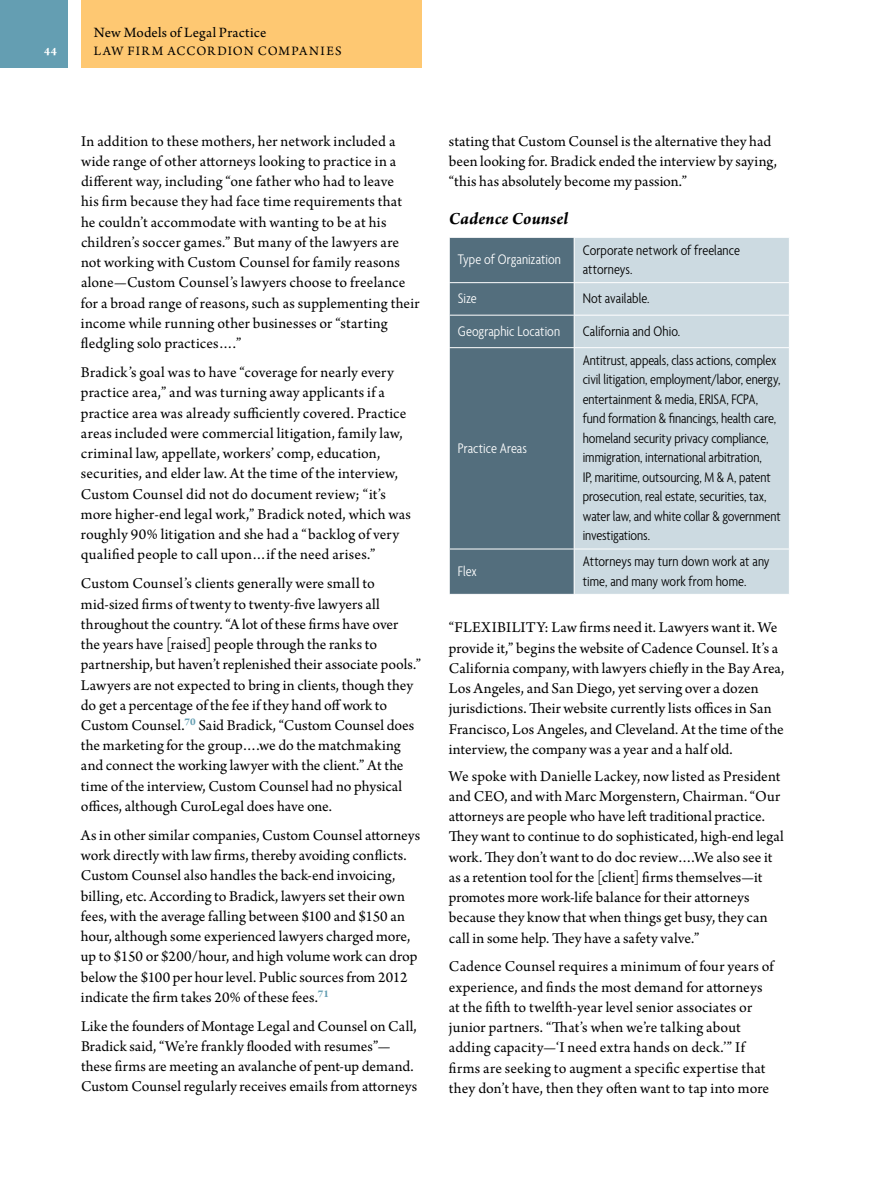
<style>
.page{position:relative;width:891px;height:1188px;background:#fff}
.page>*{position:absolute;margin:0;border:0;box-sizing:border-box;transform-origin:0 0}
.t1{font:italic 700 18px "Arno Pro";letter-spacing:.005em;color:#000}
.t2{font:15.75px/20.2px "Arno Pro";letter-spacing:.01em;color:#000}
.t3{font:300 condensed 15px/19.5px "Agenda";letter-spacing:-.005em;color:#000}
.t4{font:300 condensed 15px "Agenda";color:#fff}
.t5{font:15px "Arno Pro";letter-spacing:.01em;color:#000}
.t6{font:13.5px "Arno Pro";letter-spacing:.19em;color:#000}
.t7{font:700 12px "Arno Pro";color:#fff}
</style>
<div class="page">
<div style="left:0;top:0;width:68px;height:68px;background:#649eb2"></div>
<div style="left:81px;top:0;width:341px;height:68px;background:#fec872"></div>
<div style="left:450px;top:238px;width:124px;height:356px;background:#536e7d"></div>
<div style="left:575px;top:238px;width:214px;height:356px;background:#ccdae1"></div>
<hr style="left:449px;top:282px;width:125px;height:1px;background:#fff">
<hr style="left:574px;top:282px;width:216px;height:1px;background:#fff">
<hr style="left:449px;top:315px;width:125px;height:1px;background:#fff">
<hr style="left:574px;top:315px;width:216px;height:1px;background:#fff">
<hr style="left:449px;top:347px;width:125px;height:1px;background:#fff">
<hr style="left:574px;top:347px;width:216px;height:1px;background:#fff">
<hr style="left:449px;top:549px;width:125px;height:1px;background:#fff">
<hr style="left:574px;top:549px;width:216px;height:1px;background:#fff">
<p class="t7" style="left:44px;top:44px;width:14px">44</p>
<p class="t5" style="left:94px;top:24px;width:174px">New Models of Legal Practice</p>
<p class="t6" style="left:94px;top:43px;width:249px">law fir m accordion companies</p>
<p class="t2" style="left:81px;top:132px;width:340px">In addition to these mothers, her network included a wide range of other attorneys looking to practice in a different way, including “one father who had to leave<br>his firm because they had face time requirements that he couldn’t accommodate with wanting to be at his children’s soccer games.” But many of the lawyers are not working with Custom Counsel for family reasons alone—Custom Counsel’s lawyers choose to freelance for a broad range of reasons, such as supplementing their income while running other businesses or “starting fledgling solo practices….”</p>
<p class="t2" style="left:81px;top:363px;width:332px">Bradick’s goal was to have “coverage for nearly every practice area,” and was turning away applicants if a practice area was already sufficiently covered. Practice areas included were commercial litigation, family law, criminal law, appellate, workers’ comp, education, securities, and elder law. At the time of the interview, Custom Counsel did not do document review; “it’s more higher-end legal work,” Bradick noted, which was roughly 90% litigation and she had a “backlog of very qualified people to call upon…if the need arises.”</p>
<p class="t2" style="left:81px;top:574px;width:342px">Custom Counsel’s clients generally were small to mid-sized firms of twenty to twenty-five lawyers all throughout the country. “A lot of these firms have over the years have [raised] people through the ranks to partnership, but haven’t replenished their associate pools.” Lawyers are not expected to bring in clients, though they do get a percentage of the fee if they hand off work to Custom Counsel.<sup>70</sup> Said Bradick, “Custom Counsel does the marketing for the group….we do the matchmaking and connect the working lawyer with the client.” At the time of the interview, Custom Counsel had no physical offices, although CuroLegal does have one.</p>
<p class="t2" style="left:81px;top:826px;width:341px">As in other similar companies, Custom Counsel attorneys work directly with law firms, thereby avoiding conflicts.<br>Custom Counsel also handles the back-end invoicing, billing, etc. According to Bradick, lawyers set their own fees, with the average falling between $100 and $150 an hour, although some experienced lawyers charged more, up to $150 or $200/hour, and high volume work can drop below the $100 per hour level. Public sources from 2012 indicate the firm takes 20% of these fees.<sup>71</sup></p>
<p class="t2" style="left:81px;top:1017px;width:338px">Like the founders of Montage Legal and Counsel on Call, Bradick said, “We’re frankly flooded with resumes”— these firms are meeting an avalanche of pent-up demand.<br>Custom Counsel regularly receives emails from attorneys</p>
<p class="t2" style="left:449px;top:132px;width:330px">stating that Custom Counsel is the alternative they had been looking for. Bradick ended the interview by saying, “this has absolutely become my passion.”</p>
<p class="t1" style="left:449px;top:208px;width:121px">Cadence Counsel</p>
<p class="t4" style="left:458px;top:251px;width:105px">Type of Organization</p>
<p class="t3" style="left:583px;top:241px;width:159px">Corporate network of freelance attorneys.</p>
<p class="t4" style="left:458px;top:290px;width:20px">Size</p>
<p class="t3" style="left:583px;top:290px;width:68px">Not available.</p>
<p class="t4" style="left:458px;top:323px;width:104px">Geographic Location</p>
<p class="t3" style="left:583px;top:322px;width:99px">California and Ohio.</p>
<p class="t4" style="left:458px;top:440px;width:71px">Practice Areas</p>
<p class="t3" style="left:583px;top:351px;width:199px">Antitrust, appeals, class actions, complex civil litigation, employment/labor, energy, entertainment &amp; media, ERISA, FCPA, fund formation &amp; financings, health care, homeland security privacy compliance, immigration, international arbitration,<br>IP, maritime, outsourcing, M &amp; A, patent prosecution, real estate, securities, tax, water law, and white collar &amp; government investigations.</p>
<p class="t4" style="left:458px;top:563px;width:20px">Flex</p>
<p class="t3" style="left:583px;top:553px;width:188px">Attorneys may turn down work at any time, and many work from home.</p>
<p class="t2" style="left:449px;top:618px;width:32px">“FLEXIBI</p>
<p class="t2" style="left:449px;top:618px;width:337px;text-indent:63px">LITY: Law firms need it. Lawyers want it. We provide it,” begins the website of Cadence Counsel. It’s a California company, with lawyers chiefly in the Bay Area, Los Angeles, and San Diego, yet serving over a dozen jurisdictions. Their website currently lists offices in San Francisco, Los Angeles, and Cleveland. At the time of the interview, the company was a year and a half old.</p>
<p class="t2" style="left:449px;top:766px;width:333px">We spoke with Danielle Lackey, now listed as President and CEO</p>
<p class="t2" style="left:449px;top:787px;width:337px;text-indent:56px">, and with Marc Morgenstern, Chairman. “Our attorneys are people who have left traditional practice.<br>They want to continue to do sophisticated, high-end legal work. They don’t want to do doc review….We also see it as a retention tool for the [client] firms themselves—it promotes more work-life balance for their attorneys because they know that when things get busy, they can call in some help. They have a safety valve.”</p>
<p class="t2" style="left:449px;top:957px;width:328px">Cadence Counsel requires a minimum of four years of experience, and finds the most demand for attorneys at the fifth to twelfth-year level senior associates or junior partners. “That’s when we’re talking about adding capacity—‘I need extra hands on deck.’” If firms are seeking to augment a specific expertise that they don’t have, then they often want to tap into more</p>
</div>
